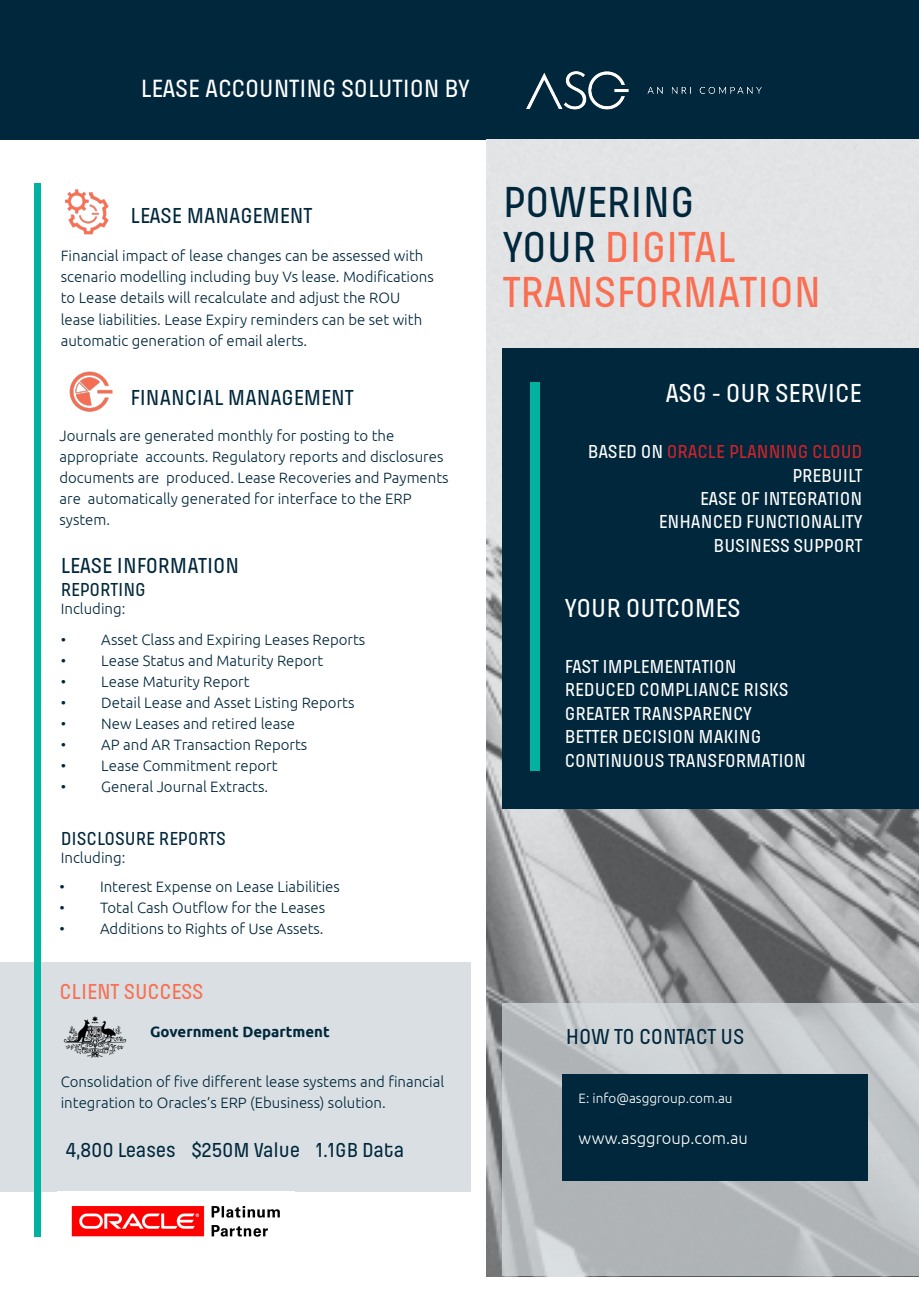
<style>
.page{position:relative;width:919px;height:1289px;background:#fff}
.page>*{position:absolute;margin:0;border:0;box-sizing:border-box;transform-origin:0 0}
.t1{font:500 45px/45px "Pilcrow";color:#fa6e52}
.t2{font:500 45px "Pilcrow";color:#00273c}
.t3{font:500 27px "Pilcrow";color:#fff}
.t4{font:500 25.8px "Pilcrow";color:#fff}
.t5{font:500 22.5px "Pilcrow";color:#00273c}
.t6{font:500 22.5px "Pilcrow";color:#fa6e52}
.t7{font:500 21px "Pilcrow";letter-spacing:-.01em;color:#00273c}
.t8{font:500 19.5px "Pilcrow";color:#fff}
.t9{font:500 19.5px "Pilcrow";color:#00273c}
.t10{font:500 19.5px "Pilcrow";color:#d1232a}
.t11{font:300 16.5px "Ubuntu";color:#fff}
.t12{font:300 15px/21px "Ubuntu";color:#00273c}
.t13{font:700 15px "Ubuntu";color:#00273c}
.t14{font:300 13.5px "Ubuntu";color:#fff}
.s1{color:#00273c}
.s2{color:#fff}
</style>
<div class="page">
<div style="left:0;top:0;width:918px;height:139px;background:#00273c"></div>
<img style="left:526px;top:71px;width:236px;height:39px">
<div style="left:0;top:962px;width:470px;height:229px;background:#d9dfe2"></div>
<img style="left:65px;top:189px;width:44px;height:46px">
<img style="left:69px;top:371px;width:44px;height:41px">
<div style="left:34px;top:183px;width:7px;height:1054px;background:#00b29f"></div>
<img style="left:71px;top:1206px;width:209px;height:31px">
<img style="left:486px;top:139px;width:432px;height:1137px">
<div style="left:502px;top:349px;width:416px;height:460px;background:#00273c"></div>
<div style="left:530px;top:382px;width:10px;height:389px;background:#00b29f"></div>
<svg style="left:502px;top:1003px;width:416px;height:273px;background:#babfc1"></svg>
<div style="left:562px;top:1074px;width:305px;height:107px;background:#00273c"></div>
<img style="left:63px;top:1016px;width:64px;height:42px">
<h3 class="t4" style="left:141px;top:76px;width:330px">LEASE ACCOUNTING SOLUTION BY</h3>
<p class="t5" style="left:130px;top:204px;width:183px">LEASE MANAGEMENT</p>
<p class="t12" style="left:61px;top:245px;width:374px">Financial impact of lease changes can be assessed with scenario modelling including buy Vs lease. Modifications to Lease details will recalculate and adjust the ROU lease liabilities. Lease Expiry reminders can be set with automatic generation of email alerts.</p>
<p class="t5" style="left:130px;top:386px;width:224px">FINANCIAL MANAGEMENT</p>
<p class="t12" style="left:59px;top:425px;width:390px">Journals are generated monthly for posting to the appropriate accounts. Regulatory reports and disclosures documents are produced. Lease Recoveries and Payments are automatically generated for interface to the ERP system.</p>
<p class="t5" style="left:61px;top:554px;width:180px">LEASE INFORMATION</p>
<p class="t9" style="left:61px;top:580px;width:87px">REPORTING</p>
<p class="t12" style="left:61px;top:598px;width:66px">Including:</p>
<p class="t12" style="left:61px;top:628px;width:306px">• Asset Class and Expiring Leases Reports</p>
<p class="t12" style="left:61px;top:649px;width:264px">• Lease Status and Maturity Report</p>
<p class="t12" style="left:61px;top:670px;width:190px">• Lease Maturity Report</p>
<p class="t12" style="left:61px;top:691px;width:295px">• Detail Lease and Asset Listing Reports</p>
<p class="t12" style="left:61px;top:712px;width:236px">• New Leases and retired lease</p>
<p class="t12" style="left:61px;top:733px;width:248px">• AP and AR Transaction Reports</p>
<p class="t12" style="left:61px;top:754px;width:218px">• Lease Commitment report</p>
<p class="t12" style="left:61px;top:775px;width:209px">• General Journal Extracts.</p>
<p class="t9" style="left:61px;top:829px;width:166px">DISCLOSURE REPORTS</p>
<p class="t12" style="left:61px;top:847px;width:66px">Including:</p>
<p class="t12" style="left:59px;top:876px;width:282px">• Interest Expense on Lease Liabilities</p>
<p class="t12" style="left:59px;top:897px;width:267px">• Total Cash Outflow for the Leases</p>
<p class="t12" style="left:59px;top:918px;width:266px">• Additions to Rights of Use Assets.</p>
<p class="t6" style="left:59px;top:980px;width:145px">CLIENT SUCCESS</p>
<p class="t13" style="left:150px;top:1022px;width:181px">Government Department</p>
<p class="t12" style="left:61px;top:1070px;width:385px">Consolidation of five different lease systems and financial integration to Oracles’s ERP (Ebusiness) solution.</p>
<p class="t7" style="left:66px;top:1139px;width:340px">4,800 Leases $250M Value 1.1GB Data</p>
<p class="t2" style="left:502px;top:180px;width:194px">POWERING</p>
<p class="t1" style="left:502px;top:226px;width:320px"><span class="s1">YOUR</span> DIGITAL<br>TRANSFORMATION</p>
<p class="t3" style="left:665px;top:380px;width:198px">ASG - OUR SERVICE</p>
<p class="t10" style="left:588px;top:442px;width:276px"><span class="s2">BASED ON</span> ORACLE PLANNING CLOUD</p>
<p class="t8" style="left:792px;top:465px;width:72px">PREBUILT</p>
<p class="t8" style="left:700px;top:489px;width:164px">EASE OF INTEGRATION</p>
<p class="t8" style="left:658px;top:512px;width:205px">ENHANCED FUNCTIONALITY</p>
<p class="t8" style="left:713px;top:535px;width:150px">BUSINESS SUPPORT</p>
<p class="t3" style="left:564px;top:595px;width:177px">YOUR OUTCOMES</p>
<p class="t8" style="left:564px;top:657px;width:173px">FAST IMPLEMENTATION</p>
<p class="t8" style="left:564px;top:680px;width:225px">REDUCED COMPLIANCE RISKS</p>
<p class="t8" style="left:564px;top:703px;width:188px">GREATER TRANSPARENCY</p>
<p class="t8" style="left:564px;top:727px;width:198px">BETTER DECISION MAKING</p>
<p class="t8" style="left:564px;top:750px;width:243px">CONTINUOUS TRANSFORMATION</p>
<p class="t5" style="left:565px;top:1024px;width:180px">HOW TO CONTACT US</p>
<p class="t14" style="left:578px;top:1090px;width:155px">E: info@asggroup.com.au</p>
<p class="t11" style="left:578px;top:1128px;width:171px">www.asggroup.com.au</p>
</div>
